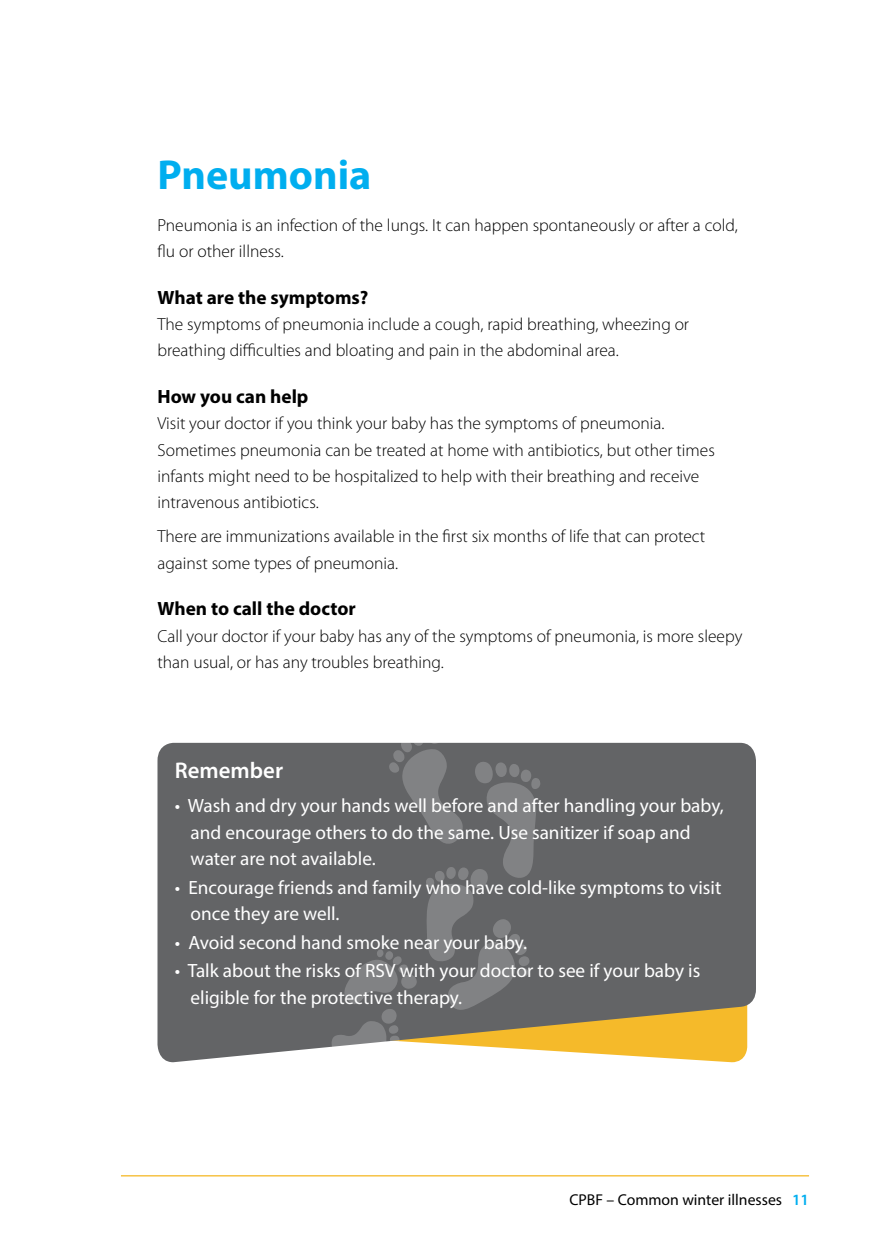
<style>
.page{position:relative;width:882px;height:1260px;background:#fff}
.page>*{position:absolute;margin:0;border:0;box-sizing:border-box;transform-origin:0 0}
.t1{font:700 42px "Myriad Pro";color:#00aeef}
.t2{font:600 22.75px "Myriad Pro";color:#fff}
.t3{font:19.25px/26.2px "Myriad Pro";color:#fff}
.t4{font:700 19.25px "Myriad Pro";color:#000}
.t5{font:300 17.5px/26.2px "Myriad Pro";color:#000}
.t6{font:15.75px "Myriad Pro";color:#000}
.s1{font-weight:600;color:#00aeef}
</style>
<div class="page">
<hr style="left:121px;top:1175px;width:688px;height:1px;background:#f5ba2a">
<svg style="left:158px;top:743px;width:598px;height:319px;fill:#636466"></svg>
<svg style="left:330px;top:742px;width:210px;height:319px"></svg>
<h1 class="t1" style="left:158px;top:147px;width:215px">Pneumonia</h1>
<p class="t5" style="left:158px;top:212px;width:582px">Pneumonia is an infection of the lungs. It can happen spontaneously or after a cold, flu or other illness.</p>
<p class="t4" style="left:158px;top:285px;width:212px">What are the symptoms?</p>
<p class="t5" style="left:158px;top:312px;width:533px">The symptoms of pneumonia include a cough, rapid breathing, wheezing or breathing difficulties and bloating and pain in the abdominal area.</p>
<p class="t4" style="left:158px;top:384px;width:152px">How you can help</p>
<p class="t5" style="left:158px;top:411px;width:559px">Visit your doctor if you think your baby has the symptoms of pneumonia.<br>Sometimes pneumonia can be treated at home with antibiotics, but other times infants might need to be hospitalized to help with their breathing and receive intravenous antibiotics.</p>
<p class="t5" style="left:158px;top:524px;width:549px">There are immunizations available in the first six months of life that can protect against some types of pneumonia.</p>
<p class="t4" style="left:158px;top:596px;width:200px">When to call the doctor</p>
<p class="t5" style="left:158px;top:623px;width:586px">Call your doctor if your baby has any of the symptoms of pneumonia, is more sleepy than usual, or has any troubles breathing.</p>
<h2 class="t2" style="left:175px;top:756px;width:110px">Remember</h2>
<p class="t3" style="left:191px;top:792px;width:535px;text-indent:-16px">• Wash and dry your hands well before and after handling your baby, and encourage others to do the same. Use sanitizer if soap and water are not available.</p>
<p class="t3" style="left:191px;top:874px;width:532px;text-indent:-16px">• Encourage friends and family who have cold-like symptoms to visit once they are well.</p>
<p class="t3" style="left:175px;top:929px;width:354px">• Avoid second hand smoke near your baby.</p>
<p class="t3" style="left:191px;top:958px;width:511px;text-indent:-16px">• Talk about the risks of RSV with your doctor to see if your baby is eligible for the protective therapy.</p>
<p class="t6" style="left:569px;top:1190px;width:241px">CPBF – Common winter illnesses <span class="s1">11</span></p>
</div>
